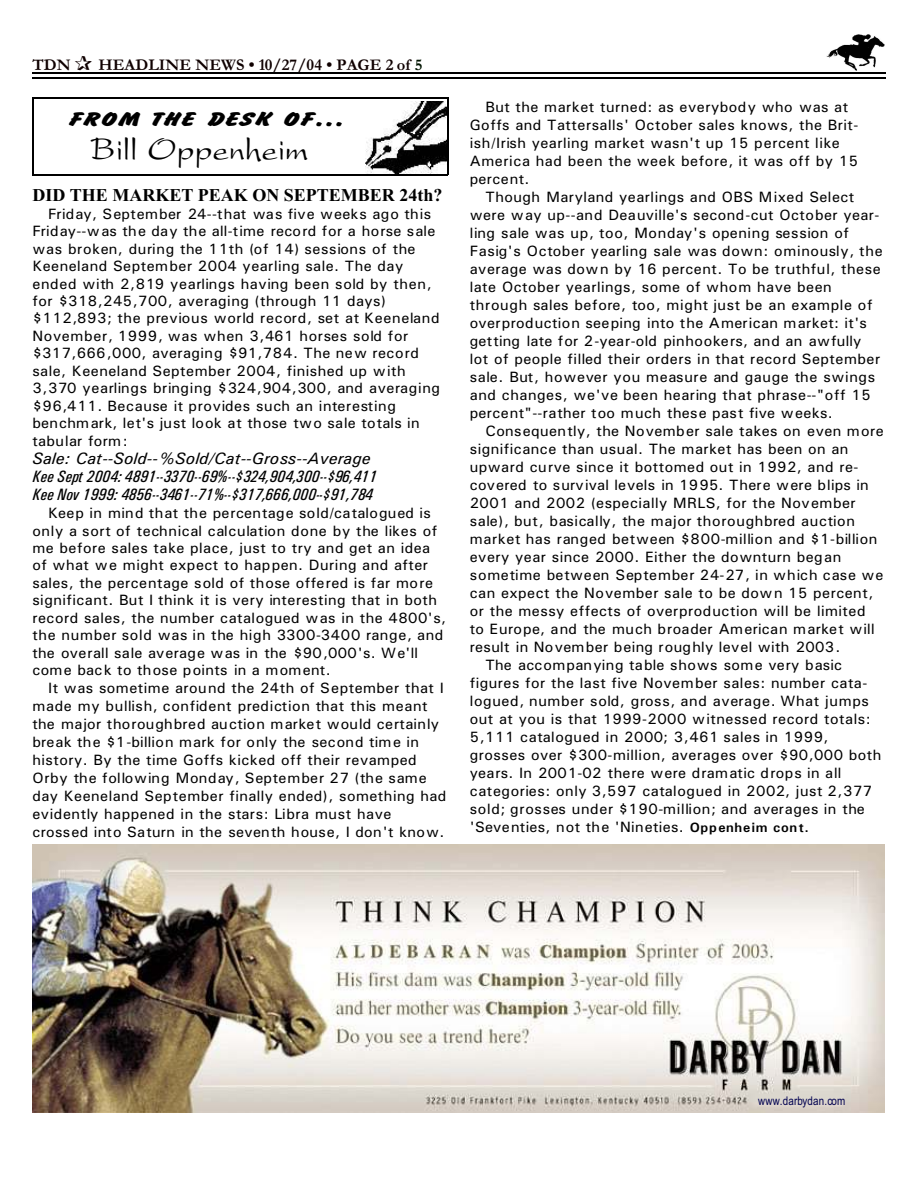
<style>
.page{position:relative;width:918px;height:1188px;background:#fff}
.page>*{position:absolute;margin:0;border:0;box-sizing:border-box;transform-origin:0 0}
.t1{font:30px "Preston Script";letter-spacing:.005em;color:#000}
.t2{font:21px "Brush Hand Expanded";letter-spacing:.005em;color:#000}
.t3{font:700 18px "Times New Roman";color:#000}
.t4{font:italic 16.5px/18.1px "Univers Condensed";letter-spacing:.01em;color:#000}
.t5{font:italic 16.5px "Univers";color:#000}
.t6{font:700 16.5px "Garamond";letter-spacing:.005em;color:#0f0000}
.t7{font:15px/18px "Univers";letter-spacing:.03em;color:#000}
.t8{font:15px "Univers";letter-spacing:.01em;color:#000}
.t9{font:15px "Univers";letter-spacing:.06em;color:#000}
.t10{font:12px "Arial Narrow";letter-spacing:.015em;color:#00004f}
.s1{color:#001400}
.s2{font-weight:700;font-size:13.5px}
</style>
<div class="page">
<img style="left:826px;top:34px;width:59px;height:36px">
<hr style="left:32px;top:72px;width:853px;height:1px;background:#000">
<hr style="left:32px;top:77px;width:853px;height:2px;background:#000">
<img style="left:32px;top:844px;width:852px;height:269px">
<img style="left:365px;top:101px;width:81px;height:72px">
<hr style="left:33px;top:97px;width:1px;height:78px;background:#000">
<hr style="left:447px;top:97px;width:1px;height:78px;background:#000">
<hr style="left:33px;top:97px;width:415px;height:1px;background:#000">
<hr style="left:33px;top:174px;width:415px;height:1px;background:#000">
<p class="t6" style="left:32px;top:59px;width:40px">TDN</p>
<p class="t6" style="left:98px;top:59px;width:325px">HEADLINE NEWS • 10/27/04 • PAGE 2 of <span class="s1">5</span></p>
<h2 class="t2" style="left:68px;top:108px;width:277px">FROM THE DESK OF...</h2>
<h1 class="t1" style="left:91px;top:131px;width:219px">Bill Oppenheim</h1>
<p class="t3" style="left:32px;top:189px;width:412px">DID THE MARKET PEAK ON SEPTEMBER 24th?</p>
<p class="t7" style="left:32px;top:206px;width:409px;line-height:17.4px;text-indent:16px">Friday, September 24--that was five weeks ago this Friday--was the day the all-time record for a horse sale was broken, during the 11th (of 14) sessions of the Keeneland September 2004 yearling sale. The day ended with 2,819 yearlings having been sold by then, for $318,245,700, averaging (through 11 days) $112,893; the previous world record, set at Keeneland November, 1999, was when 3,461 horses sold for $317,666,000, averaging $91,784. The new record sale, Keeneland September 2004, finished up with 3,370 yearlings bringing $324,904,300, and averaging $96,411. Because it provides such an interesting benchmark, let's just look at those two sale totals in tabular form:</p>
<p class="t5" style="left:32px;top:452px;width:340px">Sale: Cat--Sold--%Sold/Cat--Gross--Average</p>
<p class="t4" style="left:32px;top:469px;width:346px">Kee Sept 2004: 4891--3370--69%--$324,904,300--$96,411<br>Kee Nov 1999: 4856--3461--71%--$317,666,000--$91,784</p>
<p class="t7" style="left:32px;top:506px;width:415px;line-height:17.4px;text-indent:16px">Keep in mind that the percentage sold/catalogued is only a sort of technical calculation done by the likes of me before sales take place, just to try and get an idea of what we might expect to happen. During and after sales, the percentage sold of those offered is far more significant. But I think it is very interesting that in both record sales, the number catalogued was in the 4800's, the number sold was in the high 3300-3400 range, and the overall sale average was in the $90,000's. We'll come back to those points in a moment.</p>
<p class="t7" style="left:32px;top:680px;width:416px;text-indent:16px">It was sometime around the 24th of September that I made my bullish, confident prediction that this meant the major thoroughbred auction market would certainly break the $1-billion mark for only the second time in history. By the time Goffs kicked off their revamped Orby the following Monday, September 27 (the same day Keeneland September finally ended), something had evidently happened in the stars: Libra must have crossed into Saturn in the seventh house, I don't know.</p>
<p class="t7" style="left:470px;top:99px;width:390px;text-indent:16px">But the market turned: as everybody who was at Goffs and Tattersalls' October sales knows, the Brit&shy;ish/Irish yearling market wasn't up 15 percent like America had been the week before, it was off by 15 percent.</p>
<p class="t7" style="left:470px;top:189px;width:414px;text-indent:16px">Though Maryland yearlings and OBS Mixed Select were way up--and Deauville's second-cut October year&shy;ling sale was up, too, Monday's opening session of Fasig's October yearling sale was down: ominously, the average was down by 16 percent. To be truthful, these late October yearlings, some of whom have been through sales before, too, might just be an example of overproduction seeping into the American market: it's getting late for 2-year-old pinhookers, and an awfully lot of people filled their orders in that record September sale. But, however you measure and gauge the swings and changes, we've been hearing that phrase--"off 15 percent"--rather too much these past five weeks.</p>
<p class="t7" style="left:485px;top:423px;width:400px">Consequently, the November sale takes on even more</p>
<p class="t7" style="left:470px;top:441px;width:380px">significance than usual. The market has been on an</p>
<p class="t7" style="left:470px;top:459px;width:390px">upward curve since it bottomed out in 1992, and re-</p>
<p class="t8" style="left:470px;top:480px;width:401px">covered to survival levels in 1995. There were blips in</p>
<p class="t7" style="left:470px;top:495px;width:387px">2001 and 2002 (especially MRLS, for the November</p>
<p class="t7" style="left:470px;top:513px;width:387px">sale), but, basically, the major thoroughbred auction</p>
<p class="t7" style="left:470px;top:531px;width:409px">market has ranged between $800-million and $1-billion</p>
<p class="t7" style="left:470px;top:549px;width:373px">every year since 2000. Either the downturn began</p>
<p class="t9" style="left:470px;top:570px;width:415px">sometime between September 24-27, in which case we</p>
<p class="t7" style="left:470px;top:585px;width:405px">can expect the November sale to be down 15 percent,</p>
<p class="t7" style="left:470px;top:603px;width:397px">or the messy effects of overproduction will be limited</p>
<p class="t8" style="left:470px;top:624px;width:406px">to Europe, and the much broader American market will</p>
<p class="t7" style="left:470px;top:639px;width:372px">result in November being roughly level with 2003.</p>
<p class="t8" style="left:485px;top:660px;width:358px">The accompanying table shows some very basic</p>
<p class="t7" style="left:470px;top:675px;width:399px">figures for the last five November sales: number cata-</p>
<p class="t7" style="left:470px;top:693px;width:401px">logued, number sold, gross, and average. What jumps</p>
<p class="t7" style="left:470px;top:711px;width:402px">out at you is that 1999-2000 witnessed record totals:</p>
<p class="t7" style="left:470px;top:729px;width:360px">5,111 catalogued in 2000; 3,461 sales in 1999,</p>
<p class="t7" style="left:470px;top:747px;width:413px">grosses over $300-million, averages over $90,000 both</p>
<p class="t8" style="left:470px;top:768px;width:373px">years. In 2001-02 there were dramatic drops in all</p>
<p class="t7" style="left:470px;top:783px;width:404px">categories: only 3,597 catalogued in 2002, just 2,377</p>
<p class="t7" style="left:470px;top:801px;width:397px">sold; grosses under $190-million; and averages in the</p>
<p class="t7" style="left:470px;top:819px;width:341px">'Seventies, not the 'Nineties. <span class="s2">Oppenheim cont.</span></p>
<p class="t10" style="left:758px;top:1097px;width:89px">www.darbydan.com</p>
</div>
